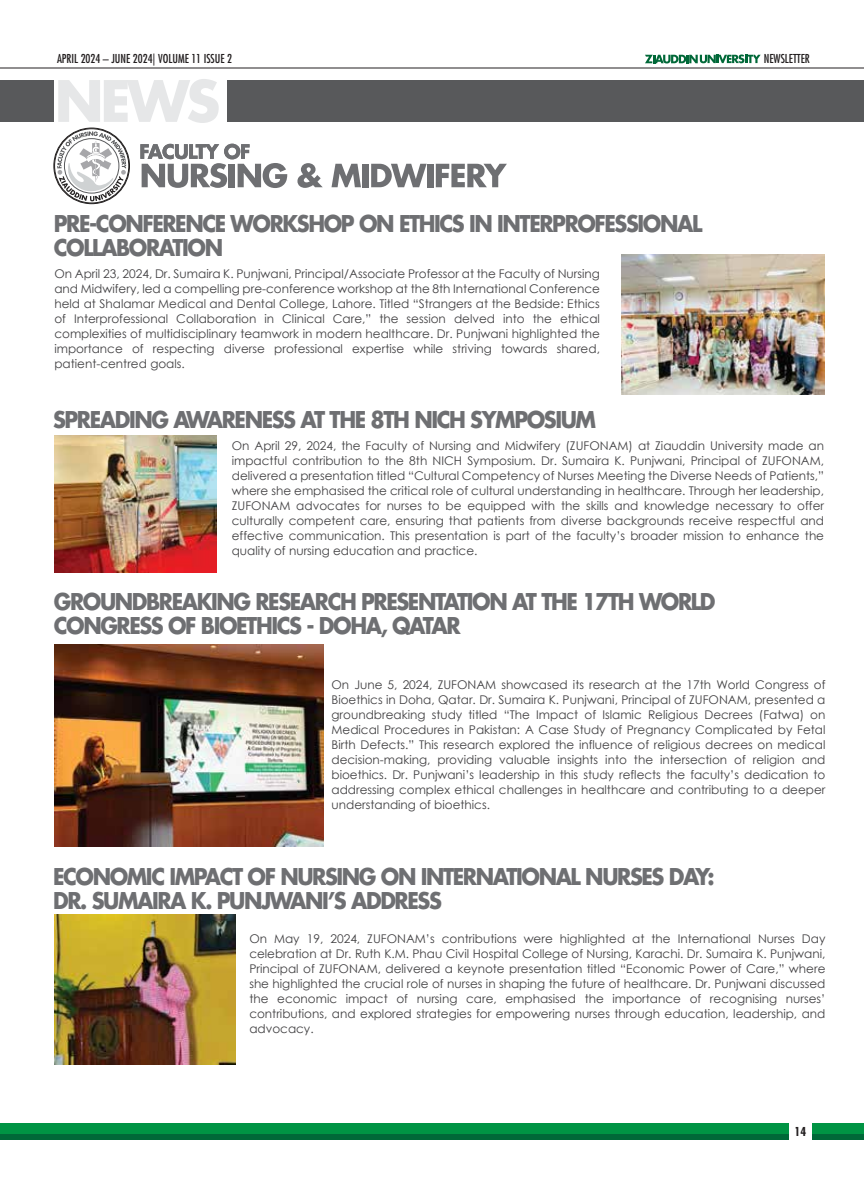
<style>
.page{position:relative;width:864px;height:1188px;background:#fff}
.page>*{position:absolute;margin:0;border:0;box-sizing:border-box;transform-origin:0 0}
.t1{font:700 55.5px "Futura Std";color:#e6e7e8}
.t2{font:700 22.5px/24px "Futura Std";letter-spacing:-.07em;color:#6e6f72;scale:.93 1}
.t3{font:12px/15px "Century Gothic";color:#414042;text-align:justify}
.t4{font:condensed 12px "Futura Std";color:#231f20}
.t5{font:700 condensed 12px "Futura Std";color:#231f20}
</style>
<div class="page">
<div style="left:0;top:1123px;width:864px;height:17px;background:#009444"></div>
<div style="left:0;top:1134px;width:864px;height:6px;background:#006838"></div>
<div style="left:790px;top:1113px;width:22px;height:35px;background:#fff"></div>
<hr style="left:0;top:68px;width:864px;height:1px;background:#231f20">
<div style="left:0;top:80px;width:54px;height:42px;background:#58595b"></div>
<div style="left:227px;top:80px;width:637px;height:42px;background:#58595b"></div>
<svg style="left:645px;top:54px;width:116px;height:10px"></svg>
<img style="left:54px;top:436px;width:163px;height:136px">
<div style="left:54px;top:128px;width:76px;height:76px;border:1px solid #221f1f;border-radius:50%"></div>
<svg style="left:57px;top:131px;width:69px;height:70px"></svg>
<svg style="left:140px;top:144px;width:147px;height:44px"></svg>
<svg style="left:297px;top:163px;width:26px;height:25px"></svg>
<svg style="left:332px;top:164px;width:29px;height:23px"></svg>
<div style="left:362px;top:164px;width:6px;height:23px;background:#6e6f72"></div>
<svg style="left:371px;top:164px;width:56px;height:23px"></svg>
<div style="left:427px;top:164px;width:6px;height:23px;background:#6e6f72"></div>
<svg style="left:436px;top:164px;width:71px;height:23px"></svg>
<img style="left:622px;top:254px;width:202px;height:141px">
<img style="left:54px;top:645px;width:269px;height:201px">
<img style="left:54px;top:915px;width:182px;height:149px">
<p class="t4" style="left:57px;top:52px;width:177px">APRIL 2024 – JUNE 2024| VOLUME 11 ISSUE 2</p>
<h1 class="t1" style="left:55px;top:64px;width:167px">NEWS</h1>
<h2 class="t2" style="left:54px;top:211px;width:699px">PRE-CONFERENCE WORKSHOP ON ETHICS IN INTERPROFESSIONAL<br>COLLABORATION</h2>
<p class="t3" style="left:54px;top:266px;width:547px">On April 23, 2024, Dr. Sumaira K. Punjwani, Principal/Associate Professor at the Faculty of Nursing and Midwifery, led a compelling pre-conference workshop at the 8th International Conference held at Shalamar Medical and Dental College, Lahore. Titled “Strangers at the Bedside: Ethics of Interprofessional Collaboration in Clinical Care,” the session delved into the ethical complexities of multidisciplinary teamwork in modern healthcare. Dr. Punjwani highlighted the importance of respecting diverse professional expertise while striving towards shared, patient-centred goals.</p>
<h2 class="t2" style="left:53px;top:407px;width:586px">SPREADING AWARENESS AT THE 8TH NICH SYMPOSIUM</h2>
<p class="t4" style="left:764px;top:52px;width:48px">NEWSLETTER</p>
<p class="t3" style="left:232px;top:438px;width:594px">On April 29, 2024, the Faculty of Nursing and Midwifery (ZUFONAM) at Ziauddin University made an impactful contribution to the 8th NICH Symposium. Dr. Sumaira K. Punjwani, Principal of ZUFONAM, delivered a presentation titled “Cultural Competency of Nurses Meeting the Diverse Needs of Patients,” where she emphasised the critical role of cultural understanding in healthcare. Through her leadership, ZUFONAM advocates for nurses to be equipped with the skills and knowledge necessary to offer culturally competent care, ensuring that patients from diverse backgrounds receive respectful and effective communication. This presentation is part of the faculty’s broader mission to enhance the quality of nursing education and practice.</p>
<h2 class="t2" style="left:54px;top:589px;width:713px">GROUNDBREAKING RESEARCH PRESENTATION AT THE 17TH WORLD<br>CONGRESS OF BIOETHICS - DOHA, QATAR</h2>
<p class="t3" style="left:332px;top:677px;width:495px">On June 5, 2024, ZUFONAM showcased its research at the 17th World Congress of Bioethics in Doha, Qatar. Dr. Sumaira K. Punjwani, Principal of ZUFONAM, presented a groundbreaking study titled “The Impact of Islamic Religious Decrees (Fatwa) on Medical Procedures in Pakistan: A Case Study of Pregnancy Complicated by Fetal Birth Defects.” This research explored the influence of religious decrees on medical decision-making, providing valuable insights into the intersection of religion and bioethics. Dr. Punjwani’s leadership in this study reflects the faculty’s dedication to addressing complex ethical challenges in healthcare and contributing to a deeper understanding of bioethics.</p>
<h2 class="t2" style="left:53px;top:864px;width:713px">ECONOMIC IMPACT OF NURSING ON INTERNATIONAL NURSES DAY:<br>DR. SUMAIRA K. PUNJWANI’S ADDRESS</h2>
<p class="t3" style="left:249px;top:931px;width:578px">On May 19, 2024, ZUFONAM’s contributions were highlighted at the International Nurses Day celebration at Dr. Ruth K.M. Phau Civil Hospital College of Nursing, Karachi. Dr. Sumaira K. Punjwani, Principal of ZUFONAM, delivered a keynote presentation titled “Economic Power of Care,” where she highlighted the crucial role of nurses in shaping the future of healthcare. Dr. Punjwani discussed the economic impact of nursing care, emphasised the importance of recognising nurses’ contributions, and explored strategies for empowering nurses through education, leadership, and advocacy.</p>
<p class="t5" style="left:795px;top:1125px;width:13px">14</p>
</div>
